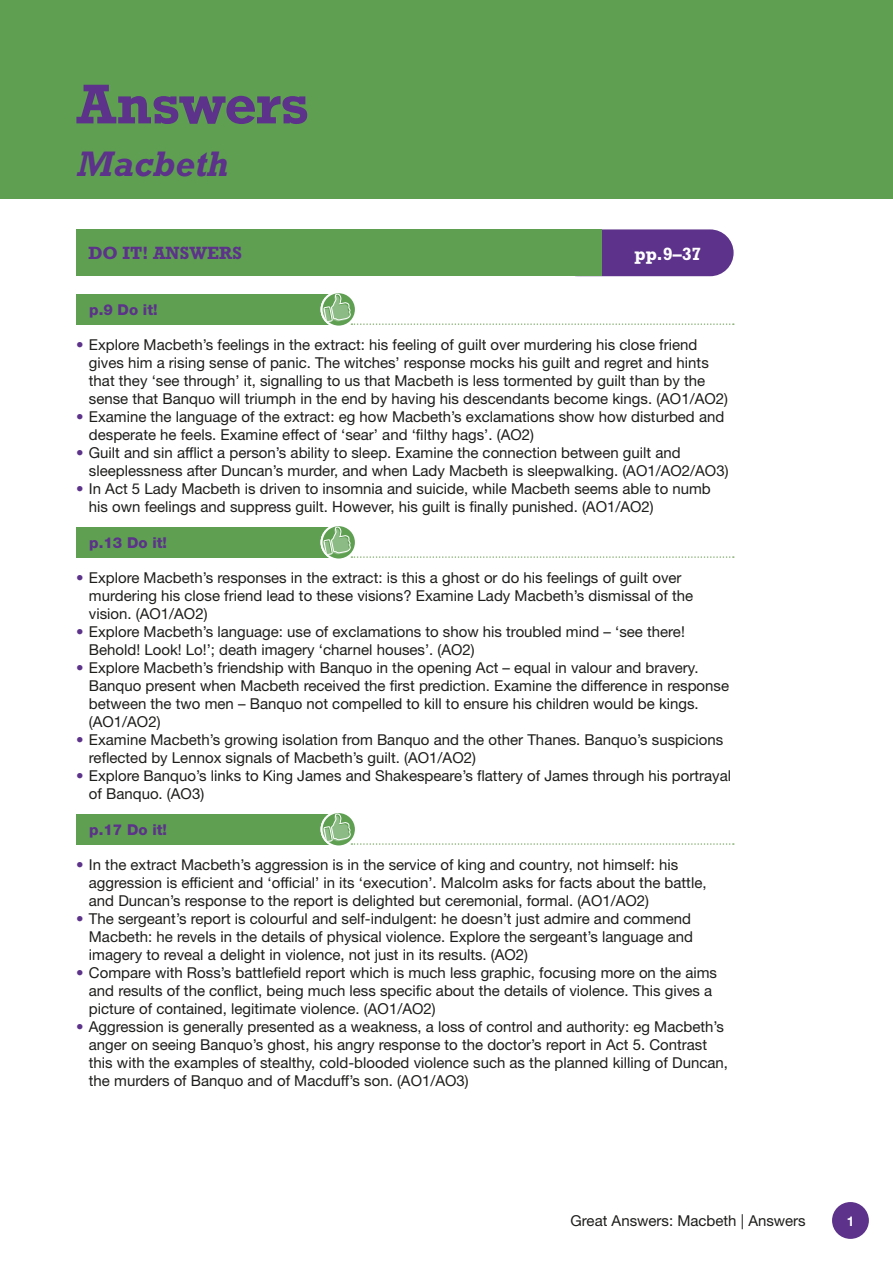
<style>
.page{position:relative;width:893px;height:1263px;background:#fff}
.page>*{position:absolute;margin:0;border:0;box-sizing:border-box;transform-origin:0 0}
.t1{font:700 52.5px "Rockwell";letter-spacing:-.01em;color:#5c328a}
.t2{font:italic 700 36px "Rockwell Std";color:#5c328a}
.Section_Head_DP{font:700 18px "Rockwell Std";color:#5c328a}
.Section_Head_DP-2{font:700 18px "Rockwell Std";color:#fff}
.t3{font:15px/18px "Helvetica Neue LT Std";color:#1d1d1b}
.Answers_Dot_It_Stret{font:800 15px "Helvetica Neue LT Std";color:#5c328a}
.t4{font:700 13.5px "Helvetica Neue LT Std";color:#fff}
.s1{color:#5c328a}
</style>
<div class="page">
<div style="left:0;top:0;width:893px;height:199px;background:#5e9f52"></div>
<div style="left:76px;top:294px;width:268px;height:31px;background:#5e9f52"></div>
<div style="left:321px;top:291px;width:36px;height:37px;border:2px solid #fff;border-radius:50%"></div>
<svg style="left:323px;top:293px;width:411px;height:33px"></svg>
<div style="left:76px;top:527px;width:268px;height:31px;background:#5e9f52"></div>
<div style="left:321px;top:524px;width:36px;height:36px;border:2px solid #fff;border-radius:50%"></div>
<svg style="left:323px;top:526px;width:411px;height:32px"></svg>
<div style="left:76px;top:814px;width:268px;height:31px;background:#5e9f52"></div>
<div style="left:321px;top:811px;width:36px;height:36px;border:2px solid #fff;border-radius:50%"></div>
<svg style="left:323px;top:813px;width:411px;height:32px"></svg>
<div style="left:554px;top:229px;width:180px;height:47px;background:#5c328a;border-radius:23px"></div>
<div style="left:77px;top:229px;width:525px;height:47px;background:#5e9f52"></div>
<div style="left:830px;top:1200px;width:40px;height:40px;background:#5c328a;border-radius:50%"></div>
<div style="left:829px;top:1199px;width:43px;height:43px;border:3px solid #fff;border-radius:50%"></div>
<h1 class="t1" style="left:77px;top:70px;width:233px">Answers</h1>
<h2 class="t2" style="left:77px;top:142px;width:153px">Macbeth</h2>
<p class="Section_Head_DP" style="left:88px;top:242px;width:155px">DO IT! ANSWERS</p>
<p class="Section_Head_DP-2" style="left:635px;top:243px;width:68px">pp.9–37</p>
<p class="Answers_Dot_It_Stret" style="left:89px;top:300px;width:70px">p.9 Do it!</p>
<p class="t3" style="left:89px;top:336px;width:641px;text-indent:-13px"><span class="s1">•</span> Explore Macbeth’s feelings in the extract: his feeling of guilt over murdering his close friend gives him a rising sense of panic. The witches’ response mocks his guilt and regret and hints that they ‘see through’ it, signalling to us that Macbeth is less tormented by guilt than by the sense that Banquo will triumph in the end by having his descendants become kings. (AO1/AO2)</p>
<p class="t3" style="left:89px;top:408px;width:637px;text-indent:-13px"><span class="s1">•</span> Examine the language of the extract: eg how Macbeth’s exclamations show how disturbed and desperate he feels. Examine effect of ‘sear’ and ‘filthy hags’. (AO2)</p>
<p class="t3" style="left:89px;top:444px;width:641px;text-indent:-13px"><span class="s1">•</span> Guilt and sin afflict a person’s ability to sleep. Examine the connection between guilt and sleeplessness after Duncan’s murder, and when Lady Macbeth is sleepwalking. (AO1/AO2/AO3)</p>
<p class="t3" style="left:89px;top:480px;width:623px;text-indent:-13px"><span class="s1">•</span> In Act 5 Lady Macbeth is driven to insomnia and suicide, while Macbeth seems able to numb his own feelings and suppress guilt. However, his guilt is finally punished. (AO1/AO2)</p>
<p class="Answers_Dot_It_Stret" style="left:89px;top:533px;width:79px">p.13 Do it!</p>
<p class="t3" style="left:89px;top:568px;width:606px;text-indent:-13px"><span class="s1">•</span> Explore Macbeth’s responses in the extract: is this a ghost or do his feelings of guilt over murdering his close friend lead to these visions? Examine Lady Macbeth’s dismissal of the vision. (AO1/AO2)</p>
<p class="t3" style="left:89px;top:622px;width:597px;text-indent:-13px"><span class="s1">•</span> Explore Macbeth’s language: use of exclamations to show his troubled mind – ‘see there!<br>Behold! Look! Lo!’; death imagery ‘charnel houses’. (AO2)</p>
<p class="t3" style="left:89px;top:658px;width:642px;text-indent:-13px"><span class="s1">•</span> Explore Macbeth’s friendship with Banquo in the opening Act – equal in valour and bravery.<br>Banquo present when Macbeth received the first prediction. Examine the difference in response between the two men – Banquo not compelled to kill to ensure his children would be kings. (AO1/AO2)</p>
<p class="t3" style="left:89px;top:730px;width:636px;text-indent:-13px"><span class="s1">•</span> Examine Macbeth’s growing isolation from Banquo and the other Thanes. Banquo’s suspicions reflected by Lennox signals of Macbeth’s guilt. (AO1/AO2)</p>
<p class="t3" style="left:89px;top:766px;width:644px;text-indent:-13px"><span class="s1">•</span> Explore Banquo’s links to King James and Shakespeare’s flattery of James through his portrayal of Banquo. (AO3)</p>
<p class="Answers_Dot_It_Stret" style="left:89px;top:820px;width:79px">p.17 Do it!</p>
<p class="t3" style="left:89px;top:855px;width:619px;text-indent:-13px"><span class="s1">•</span> In the extract Macbeth’s aggression is in the service of king and country, not himself: his aggression is efficient and ‘official’ in its ‘execution’. Malcolm asks for facts about the battle, and Duncan’s response to the report is delighted but ceremonial, formal. (AO1/AO2)</p>
<p class="t3" style="left:89px;top:909px;width:606px;text-indent:-13px"><span class="s1">•</span> The sergeant’s report is colourful and self-indulgent: he doesn’t just admire and commend<br>Macbeth: he revels in the details of physical violence. Explore the sergeant’s language and imagery to reveal a delight in violence, not just in its results. (AO2)</p>
<p class="t3" style="left:89px;top:963px;width:630px;text-indent:-13px"><span class="s1">•</span> Compare with Ross’s battlefield report which is much less graphic, focusing more on the aims and results of the conflict, being much less specific about the details of violence. This gives a picture of contained, legitimate violence. (AO1/AO2)</p>
<p class="t3" style="left:89px;top:1017px;width:641px;text-indent:-13px"><span class="s1">•</span> Aggression is generally presented as a weakness, a loss of control and authority: eg Macbeth’s anger on seeing Banquo’s ghost, his angry response to the doctor’s report in Act 5. Contrast this with the examples of stealthy, cold-blooded violence such as the planned killing of Duncan, the murders of Banquo and of Macduff’s son. (AO1/AO3)</p>
<p class="t3" style="left:570px;top:1211px;width:237px">Great Answers: Macbeth | Answers</p>
<p class="t4" style="left:847px;top:1213px;width:9px">1</p>
</div>
